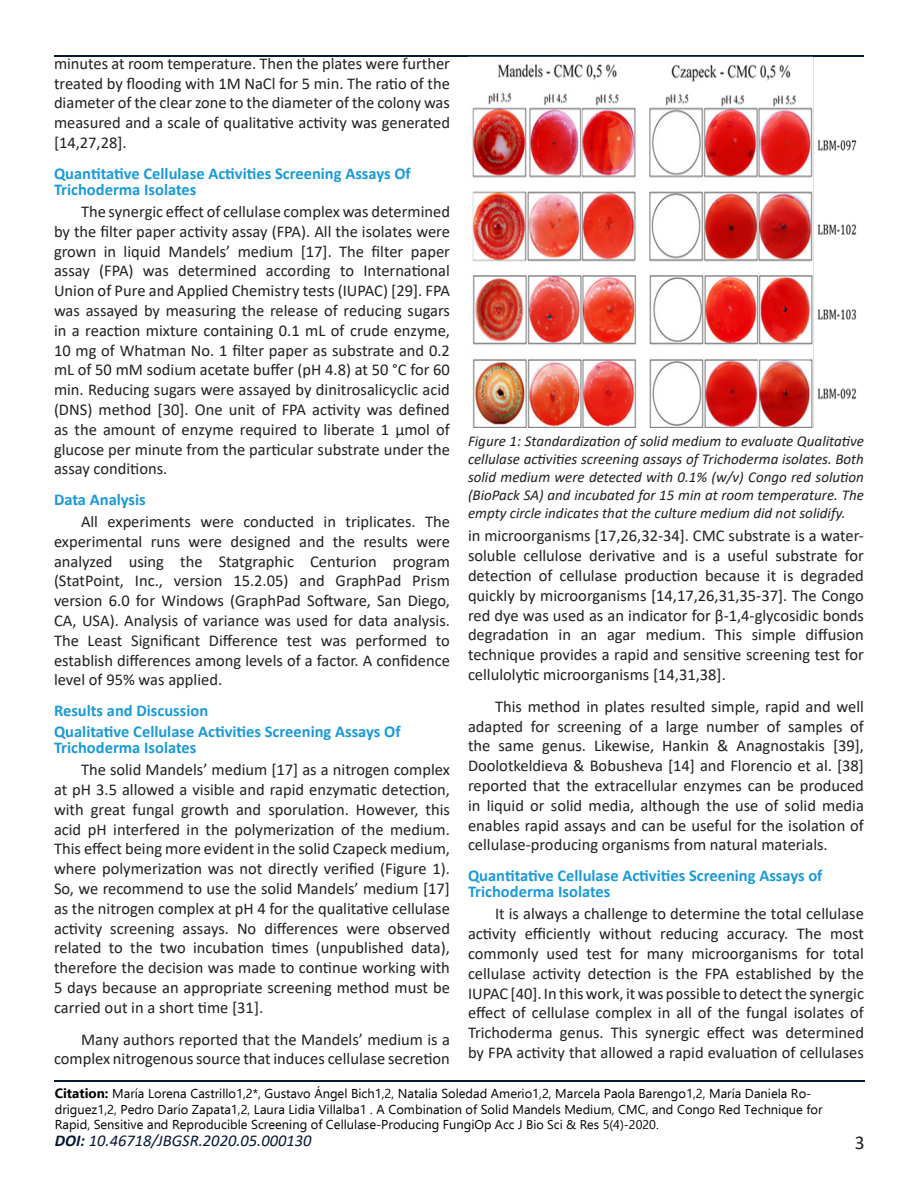
<style>
.page{position:relative;width:918px;height:1188px;background:#fff}
.page>*{position:absolute;margin:0;border:0;box-sizing:border-box;transform-origin:0 0}
.t1{font:19.5px "Calibri";color:#231f20}
.Body_Text_First_Inde{font:16.5px/19.8px "Calibri";color:#231f20;text-align:justify}
.side_heading{font:700 16.5px/16.5px "Calibri";color:#199ad9}
.t2{font:italic 16.5px "Calibri";color:#071735}
.figure_tittle{font:italic 15px/18px "Calibri";color:#231f20;text-align:justify}
.t3{font:12.9px/15.5px "Ebrima";color:#000}
.s1{font-weight:700;font-size:13.5px}
.s2{font-size:12.6px}
.s3{font-weight:700}
</style>
<div class="page">
<hr style="left:54px;top:55px;width:810px;height:1px;background:#071735">
<hr style="left:55px;top:1080px;width:810px;height:1px;background:#071735">
<img style="left:468px;top:56px;width:396px;height:372px">
<p class="Body_Text_First_Inde" style="left:54px;top:53px;width:398px">minutes at room temperature. Then the plates were further treated by flooding with 1M NaCl for 5 min. The ratio of the diameter of the clear zone to the diameter of the colony was measured and a scale of qualitative activity was generated [14,27,28].</p>
<p class="side_heading" style="left:54px;top:165px;width:358px">Quantitative Cellulase Activities Screening Assays Of<br>Trichoderma Isolates</p>
<p class="Body_Text_First_Inde" style="left:54px;top:201px;width:398px;text-indent:27px">The synergic effect of cellulase complex was determined by the filter paper activity assay (FPA). All the isolates were grown in liquid Mandels’ medium [17]. The filter paper assay (FPA) was determined according to International Union of Pure and Applied Chemistry tests (IUPAC) [29]. FPA was assayed by measuring the release of reducing sugars in a reaction mixture containing 0.1 mL of crude enzyme, 10 mg of Whatman No. 1 filter paper as substrate and 0.2 mL of 50 mM sodium acetate buffer (pH 4.8) at 50 °C for 60 min. Reducing sugars were assayed by dinitrosalicyclic acid (DNS) method [30]. One unit of FPA activity was defined as the amount of enzyme required to liberate 1 µmol of glucose per minute from the particular substrate under the assay conditions.</p>
<p class="side_heading" style="left:54px;top:491px;width:93px">Data Analysis</p>
<p class="Body_Text_First_Inde" style="left:54px;top:511px;width:398px;text-indent:27px">All experiments were conducted in triplicates. The experimental runs were designed and the results were analyzed using the Statgraphic Centurion program (StatPoint, Inc., version 15.2.05) and GraphPad Prism version 6.0 for Windows (GraphPad Software, San Diego, CA, USA). Analysis of variance was used for data analysis.<br>The Least Significant Difference test was performed to establish differences among levels of a factor. A confidence level of 95% was applied.</p>
<p class="side_heading" style="left:54px;top:702px;width:156px">Results and Discussion</p>
<p class="side_heading" style="left:54px;top:723px;width:348px">Qualitative Cellulase Activities Screening Assays Of<br>Trichoderma Isolates</p>
<p class="Body_Text_First_Inde" style="left:54px;top:759px;width:398px;text-indent:27px">The solid Mandels’ medium [17] as a nitrogen complex at pH 3.5 allowed a visible and rapid enzymatic detection, with great fungal growth and sporulation. However, this acid pH interfered in the polymerization of the medium.<br>This effect being more evident in the solid Czapeck medium, where polymerization was not directly verified (Figure 1).<br>So, we recommend to use the solid Mandels’ medium [17] as the nitrogen complex at pH 4 for the qualitative cellulase activity screening assays. No differences were observed related to the two incubation times (unpublished data), therefore the decision was made to continue working with 5 days because an appropriate screening method must be carried out in a short time [31].</p>
<p class="Body_Text_First_Inde" style="left:54px;top:1029px;width:397px;text-align:right">Many authors reported that the Mandels’ medium is a complex nitrogenous source that induces cellulase secretion</p>
<p class="figure_tittle" style="left:468px;top:431px;width:398px">Figure 1: Standardization of solid medium to evaluate Qualitative cellulase activities screening assays of Trichoderma isolates. Both solid medium were detected with 0.1% (w/v) Congo red solution (BioPack SA) and incubated for 15 min at room temperature. The empty circle indicates that the culture medium did not solidify.</p>
<p class="Body_Text_First_Inde" style="left:468px;top:526px;width:397px">in microorganisms [17,26,32-34]. CMC substrate is a water&shy;soluble cellulose derivative and is a useful substrate for detection of cellulase production because it is degraded quickly by microorganisms [14,17,26,31,35-37]. The Congo red dye was used as an indicator for β-1,4-glycosidic bonds degradation in an agar medium. This simple diffusion technique provides a rapid and sensitive screening test for cellulolytic microorganisms [14,31,38].</p>
<p class="Body_Text_First_Inde" style="left:468px;top:696px;width:398px;text-indent:27px">This method in plates resulted simple, rapid and well adapted for screening of a large number of samples of the same genus. Likewise, Hankin &amp; Anagnostakis [39], Doolotkeldieva &amp; Bobusheva [14] and Florencio et al. [38] reported that the extracellular enzymes can be produced in liquid or solid media, although the use of solid media enables rapid assays and can be useful for the isolation of cellulase-producing organisms from natural materials.</p>
<p class="side_heading" style="left:468px;top:867px;width:356px">Quantitative Cellulase Activities Screening Assays of<br>Trichoderma Isolates</p>
<p class="Body_Text_First_Inde" style="left:468px;top:904px;width:398px;text-indent:27px">It is always a challenge to determine the total cellulase activity efficiently without reducing accuracy. The most commonly used test for many microorganisms for total cellulase activity detection is the FPA established by the IUPAC [40]. In this work, it was possible to detect the synergic effect of cellulase complex in all of the fungal isolates of Trichoderma genus. This synergic effect was determined by FPA activity that allowed a rapid evaluation of cellulases</p>
<p class="t3" style="left:55px;top:1086px;width:769px"><span class="s1">Citation:</span> María Lorena Castrillo1,2*, Gustavo Ángel Bich1,2, Natalia Soledad Amerio1,2, Marcela Paola Barengo1,2, María Daniela Ro&shy;driguez1,2, Pedro Darío Zapata1,2, Laura Lidia Villalba1 . A Combination of Solid Mandels Medium, CMC, and Congo Red Technique for<br>Rapid, Sensitive and Reproducible Screening of Cellulase-Producing Fungi<span class="s2">Op Acc J Bio Sci &amp; Res 5(4)-2020.</span></p>
<p class="t2" style="left:55px;top:1129px;width:258px"><span class="s3">DOI:</span> 10.46718/JBGSR.2020.05.000130</p>
<p class="t1" style="left:855px;top:1129px;width:11px">3</p>
</div>
